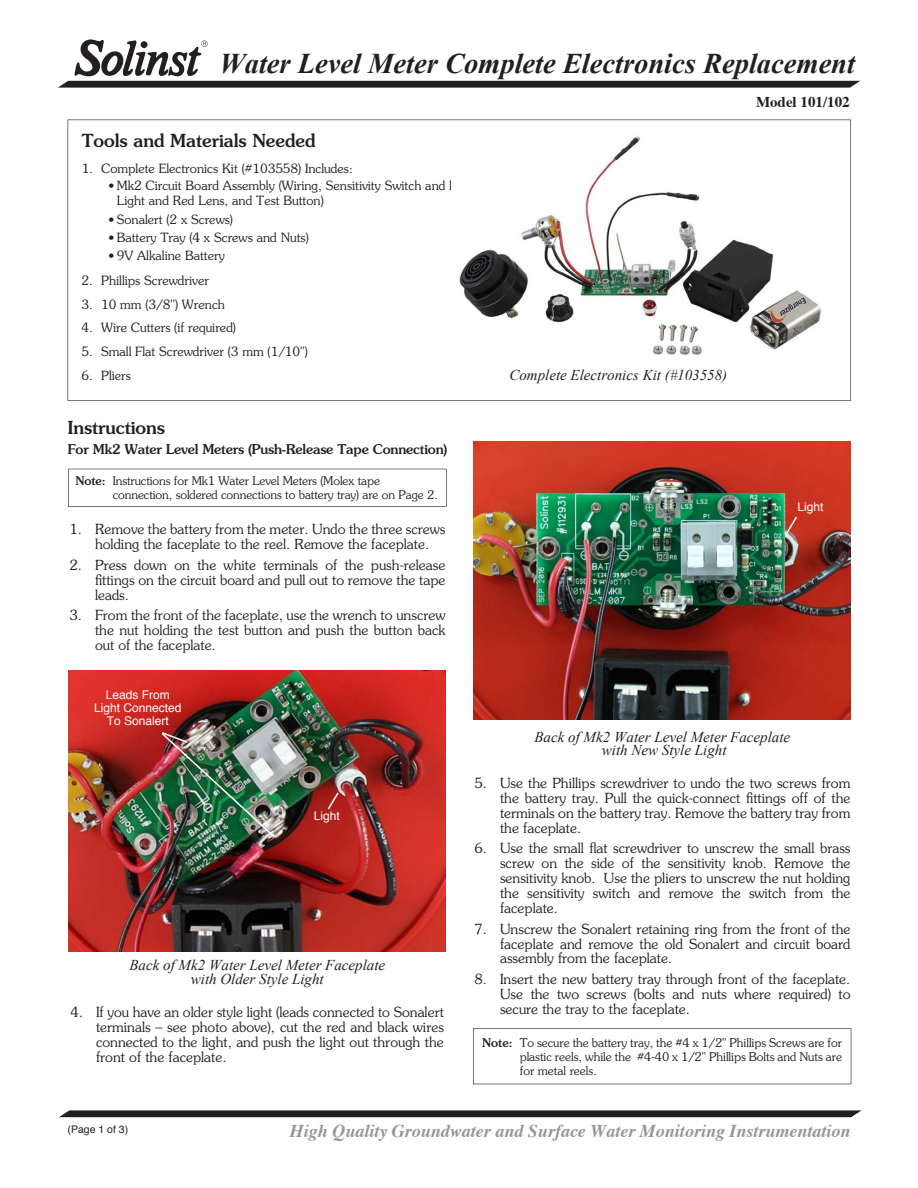
<style>
.page{position:relative;width:918px;height:1188px;background:#fff}
.page>*{position:absolute;margin:0;border:0;box-sizing:border-box;transform-origin:0 0}
.t1{font:italic 700 28.5px "Times New Roman";color:#231f20}
.t2{font:italic 700 18px "Times";color:#939598}
.t3{font:500 18px "Souvenir Std";color:#231f20}
.t4{font:italic 15px/13.5px "Times New Roman";color:#231f20;text-align:center}
.t5{font:700 15px "Times";color:#231f20}
.t6{font:300 13.95px/15px "Souvenir Std";color:#231f20;text-align:justify}
.t7{font:500 13.5px "Souvenir Std";letter-spacing:-.01em;color:#231f20}
.t8{font:300 12.75px/15px "Souvenir Std";color:#231f20}
.t9{font:300 12px/14.2px "Souvenir Std";letter-spacing:-.01em;color:#231f20}
.t10{font:12px/12.8px "Helvetica";color:#fff;text-align:center}
.t11{font:10.5px "Helvetica";color:#231f20}
.s1{font-weight:500}
</style>
<div class="page">
<svg style="left:68px;top:120px;width:783px;height:281px"></svg>
<img style="left:473px;top:442px;width:377px;height:277px">
<img style="left:451px;top:132px;width:387px;height:237px">
<svg style="left:786px;top:517px;width:11px;height:17px"></svg>
<svg style="left:68px;top:469px;width:379px;height:38px"></svg>
<img style="left:69px;top:671px;width:377px;height:280px">
<svg style="left:328px;top:793px;width:11px;height:16px"></svg>
<svg style="left:473px;top:1028px;width:378px;height:56px"></svg>
<img style="left:162px;top:732px;width:113px;height:105px">
<svg style="left:59px;top:1110px;width:803px;height:7px;background:#322e2f"></svg>
<svg style="left:58px;top:39px;width:802px;height:49px"></svg>
<h1 class="t1" style="left:219px;top:44px;width:637px">Water Level Meter Complete Electronics Replacement</h1>
<p class="t5" style="left:756px;top:88px;width:95px">Model 101/102</p>
<p class="t3" style="left:82px;top:130px;width:235px">Tools and Materials Needed</p>
<p class="t8" style="left:82px;top:161px;width:273px">1. Complete Electronics Kit (#103558) Includes:</p>
<p class="t8" style="left:117px;top:178px;width:368px;text-indent:-8px">• Mk2 Circuit Board Assembly (Wiring, Sensitivity Switch and Knob,<br>Light and Red Lens, and Test Button)</p>
<p class="t8" style="left:109px;top:212px;width:126px">• Sonalert (2 x Screws)</p>
<p class="t8" style="left:109px;top:230px;width:202px">• Battery Tray (4 x Screws and Nuts)</p>
<p class="t8" style="left:109px;top:248px;width:118px">• 9V Alkaline Battery</p>
<p class="t8" style="left:82px;top:273px;width:129px">2. Phillips Screwdriver</p>
<p class="t8" style="left:82px;top:297px;width:145px">3. 10 mm (3/8") Wrench</p>
<p class="t8" style="left:82px;top:320px;width:156px">4. Wire Cutters (if required)</p>
<p class="t8" style="left:82px;top:344px;width:228px">5. Small Flat Screwdriver (3 mm (1/10")</p>
<p class="t8" style="left:82px;top:368px;width:51px">6. Pliers</p>
<p class="t3" style="left:68px;top:417px;width:99px">Instructions</p>
<p class="t7" style="left:68px;top:441px;width:381px">For Mk2 Water Level Meters (Push-Release Tape Connection)</p>
<p class="t9" style="left:113px;top:474px;width:327px;text-indent:-37px"><span class="s1">Note:</span> Instructions for Mk1 Water Level Meters (Molex tape connection, soldered connections to battery tray) are on Page 2.</p>
<p class="t6" style="left:95px;top:522px;width:352px;text-indent:-26px">1. Remove the battery from the meter. Undo the three screws holding the faceplate to the reel. Remove the faceplate.</p>
<p class="t6" style="left:95px;top:557px;width:352px;text-indent:-26px">2. Press down on the white terminals of the push-release fittings on the circuit board and pull out to remove the tape leads.</p>
<p class="t6" style="left:95px;top:608px;width:352px;text-indent:-26px">3. From the front of the faceplate, use the wrench to unscrew the nut holding the test button and push the button back out of the faceplate.</p>
<p class="t10" style="left:94px;top:689px;width:89px">Leads From<br>Light Connected<br>To Sonalert</p>
<p class="t4" style="left:509px;top:368px;width:219px">Complete Electronics Kit (#103558)</p>
<p class="t10" style="left:797px;top:501px;width:28px">Light</p>
<p class="t4" style="left:534px;top:729px;width:257px">Back of Mk2 Water Level Meter Faceplate with New Style Light</p>
<p class="t10" style="left:314px;top:810px;width:28px">Light</p>
<p class="t4" style="left:129px;top:958px;width:257px">Back of Mk2 Water Level Meter Faceplate with Older Style Light</p>
<p class="t6" style="left:96px;top:1004px;width:349px;text-indent:-26px">4. If you have an older style light (leads connected to Sonalert terminals – see photo above), cut the red and black wires connected to the light, and push the light out through the front of the faceplate.</p>
<p class="t6" style="left:500px;top:775px;width:352px;text-indent:-26px">5. Use the Phillips screwdriver to undo the two screws from the battery tray. Pull the quick-connect fittings off of the terminals on the battery tray. Remove the battery tray from the faceplate.</p>
<p class="t6" style="left:500px;top:841px;width:352px;text-indent:-26px">6. Use the small flat screwdriver to unscrew the small brass screw on the side of the sensitivity knob. Remove the sensitivity knob. Use the pliers to unscrew the nut holding the sensitivity switch and remove the switch from the faceplate.</p>
<p class="t6" style="left:500px;top:921px;width:352px;text-indent:-26px">7. Unscrew the Sonalert retaining ring from the front of the faceplate and remove the old Sonalert and circuit board assembly from the faceplate.</p>
<p class="t6" style="left:500px;top:971px;width:352px;text-indent:-26px">8. Insert the new battery tray through front of the faceplate.<br>Use the two screws (bolts and nuts where required) to secure the tray to the faceplate.</p>
<p class="t9" style="left:520px;top:1035px;width:324px;text-align:justify;text-indent:-38px"><span class="s1">Note:</span> To secure the battery tray, the #4 x 1/2" Phillips Screws are for plastic reels, while the #4-40 x 1/2" Phillips Bolts and Nuts are for metal reels.</p>
<p class="t11" style="left:68px;top:1121px;width:62px">(Page 1 of 3)</p>
<p class="t2" style="left:290px;top:1114px;width:562px">High Quality Groundwater and Surface Water Monitoring Instrumentation</p>
</div>
